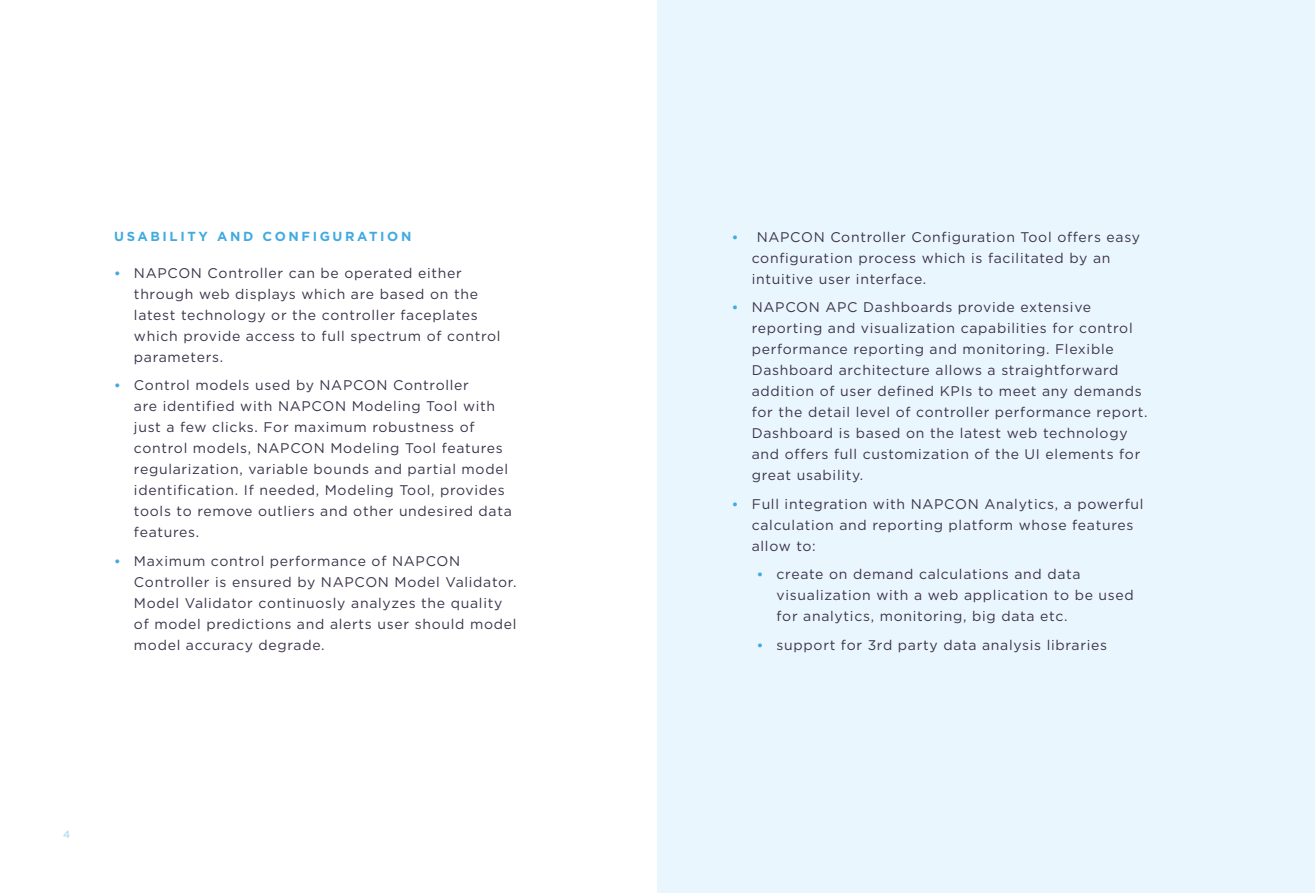
<style>
.page{position:relative;width:1315px;height:893px;background:#fff}
.page>*{position:absolute;margin:0;border:0;box-sizing:border-box;transform-origin:0 0}
.t1{font:14px/21px "Gotham";letter-spacing:.05em;color:#3c344c}
.t2{font:700 13.12px "Gotham";letter-spacing:.2em;color:#42aae0}
.t3{font:500 10.5px "Gotham";color:#b2dff0}
.s1{font-weight:700;font-size:13.12px;color:#42aae0}
</style>
<div class="page">
<div style="left:657px;top:0;width:658px;height:893px;background:#eaf6fe"></div>
<p class="t2" style="left:114px;top:228px;width:299px">USABILITY AND CONFIGURATION</p>
<p class="t1" style="left:134px;top:262px;width:368px;text-indent:-20px"><span class="s1">•</span> NAPCON Controller can be operated either through web displays which are based on the latest technology or the controller faceplates which provide access to full spectrum of control parameters.</p>
<p class="t1" style="left:134px;top:375px;width:379px;text-indent:-20px"><span class="s1">•</span> Control models used by NAPCON Controller<br>are identified with NAPCON Modeling Tool with just a few clicks. For maximum robustness of control models, NAPCON Modeling Tool features regularization, variable bounds and partial model identification. If needed, Modeling Tool, provides tools to remove outliers and other undesired data features.</p>
<p class="t1" style="left:134px;top:550px;width:384px;text-indent:-20px"><span class="s1">•</span> Maximum control performance of NAPCON Controller is ensured by NAPCON Model Validator.<br>Model Validator continuosly analyzes the quality of model predictions and alerts user should model model accuracy degrade.</p>
<p class="t3" style="left:63px;top:828px;width:9px">4</p>
<p class="t1" style="left:752px;top:226px;width:390px;text-indent:-20px"><span class="s1">•</span> NAPCON Controller Configuration Tool offers easy configuration process which is facilitated by an intuitive user interface.</p>
<p class="t1" style="left:752px;top:297px;width:397px;text-indent:-20px"><span class="s1">•</span> NAPCON APC Dashboards provide extensive reporting and visualization capabilities for control performance reporting and monitoring. Flexible Dashboard architecture allows a straightforward addition of user defined KPIs to meet any demands for the detail level of controller performance report.<br>Dashboard is based on the latest web technology and offers full customization of the UI elements for great usability.</p>
<p class="t1" style="left:752px;top:493px;width:393px;text-indent:-20px"><span class="s1">•</span> Full integration with NAPCON Analytics, a powerful calculation and reporting platform whose features allow to:</p>
<p class="t1" style="left:776px;top:563px;width:359px;text-indent:-20px"><span class="s1">•</span> create on demand calculations and data visualization with a web application to be used for analytics, monitoring, big data etc.</p>
<p class="t1" style="left:756px;top:634px;width:352px"><span class="s1">•</span> support for 3rd party data analysis libraries</p>
</div>
